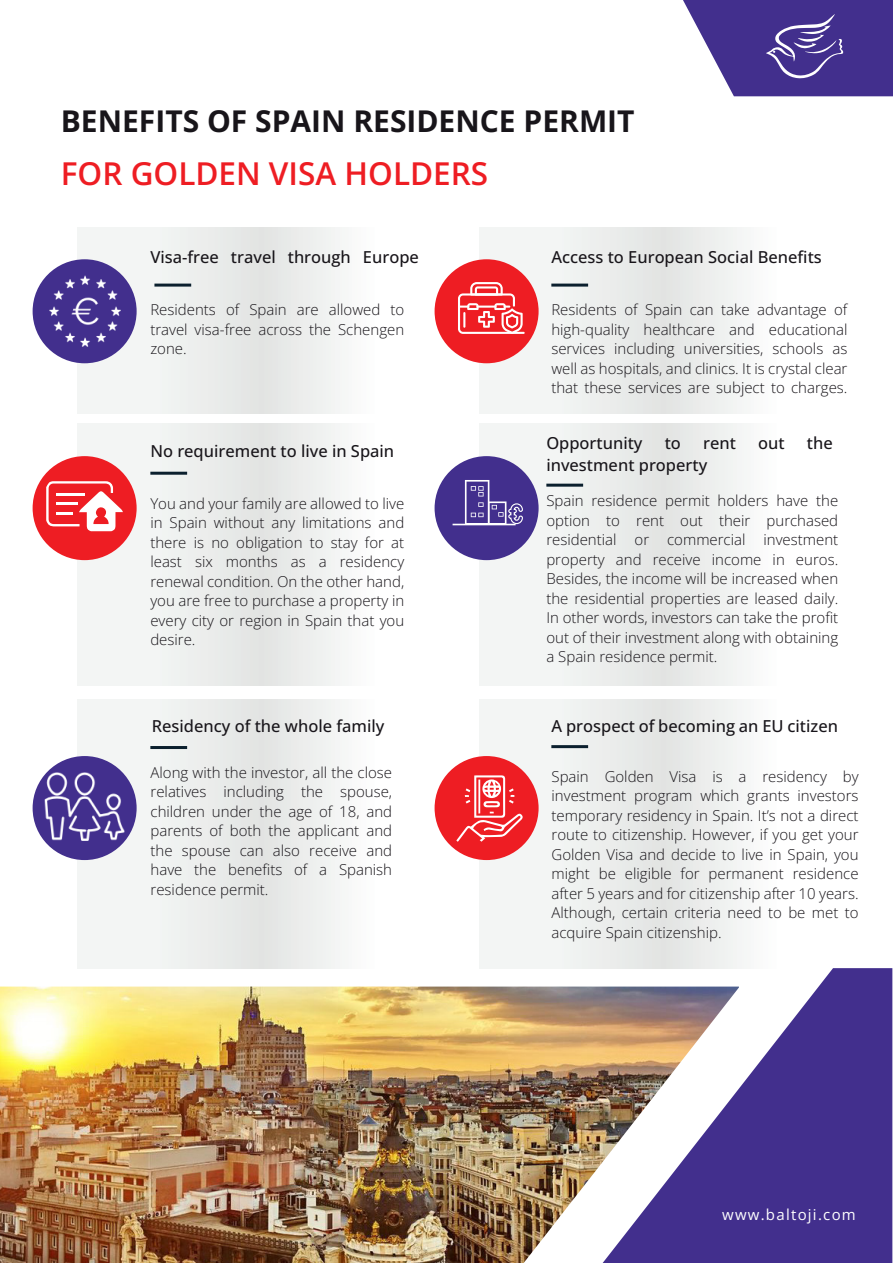
<style>
.page{position:relative;width:893px;height:1263px;background:#fff}
.page>*{position:absolute;margin:0;border:0;box-sizing:border-box;transform-origin:0 0}
.t1{font:600 31.5px "Open Sans";color:#ee1d23}
.t2{font:700 30px "Open Sans";color:#18151a}
.t3{font:500 16.5px "Open Sans";color:#18151a}
.t4{font:300 15px/19.5px "Open Sans";color:#18151a;text-align:justify}
.t5{font:15px "Open Sans";letter-spacing:.085em;color:#fff}
</style>
<div class="page">
<svg style="left:683px;top:0;width:210px;height:96px"></svg>
<svg style="left:487px;top:968px;width:405px;height:295px;fill:#422f8d"></svg>
<img style="left:0;top:986px;width:739px;height:277px">
<div style="left:78px;top:227px;width:302px;height:186px;background:linear-gradient(to right,#eef0ef,#eff0f0)"></div>
<div style="left:33px;top:259px;width:104px;height:104px;background:#422f8d;border-radius:50%"></div>
<div style="left:78px;top:424px;width:302px;height:262px;background:linear-gradient(to right,#eef1f0,#eff0ef)"></div>
<div style="left:33px;top:456px;width:104px;height:104px;background:#ee1d23;border-radius:50%"></div>
<div style="left:78px;top:699px;width:302px;height:269px;background:linear-gradient(to right,#eef1f0,#eff0ef)"></div>
<div style="left:33px;top:756px;width:104px;height:104px;background:#422f8d;border-radius:50%"></div>
<div style="left:480px;top:227px;width:302px;height:186px;background:linear-gradient(to right,#eef0ef,#eff0f0)"></div>
<div style="left:435px;top:259px;width:104px;height:104px;background:#ee1d23;border-radius:50%"></div>
<div style="left:480px;top:424px;width:302px;height:262px;background:linear-gradient(to right,#eef1f0,#eff0ef)"></div>
<div style="left:435px;top:456px;width:104px;height:104px;background:#422f8d;border-radius:50%"></div>
<div style="left:480px;top:699px;width:302px;height:269px;background:linear-gradient(to right,#eef1f0,#eff0ef)"></div>
<div style="left:435px;top:756px;width:104px;height:104px;background:#ee1d23;border-radius:50%"></div>
<hr style="left:154px;top:284px;width:37px;height:3px;background:#0b202e">
<hr style="left:150px;top:472px;width:37px;height:3px;background:#0b202e">
<hr style="left:150px;top:746px;width:37px;height:3px;background:#0b202e">
<img style="left:49px;top:276px;width:71px;height:71px">
<img style="left:45px;top:773px;width:80px;height:67px">
<hr style="left:551px;top:284px;width:37px;height:3px;background:#0b202e">
<hr style="left:546px;top:484px;width:37px;height:3px;background:#0b202e">
<hr style="left:551px;top:745px;width:37px;height:3px;background:#0b202e">
<svg style="left:458px;top:282px;width:67px;height:52px"></svg>
<svg style="left:453px;top:480px;width:70px;height:45px"></svg>
<svg style="left:46px;top:481px;width:77px;height:50px"></svg>
<svg style="left:456px;top:775px;width:67px;height:67px"></svg>
<h2 class="t2" style="left:61px;top:101px;width:575px">BENEFITS OF SPAIN RESIDENCE PERMIT</h2>
<h1 class="t1" style="left:61px;top:152px;width:429px">FOR GOLDEN VISA HOLDERS</h1>
<p class="t3" style="left:150px;top:246px;width:270px">Visa-free travel through Europe</p>
<p class="t3" style="left:551px;top:246px;width:272px">Access to European Social Benefits</p>
<p class="t4" style="left:150px;top:300px;width:255px">Residents of Spain are allowed to travel visa-free across the Schengen zone.</p>
<p class="t4" style="left:551px;top:300px;width:298px">Residents of Spain can take advantage of high-quality healthcare and educational services including universities, schools as well as hospitals, and clinics. It is crystal clear that these services are subject to charges.</p>
<p class="t3" style="left:150px;top:439px;width:245px">No requirement to live in Spain</p>
<p class="t3" style="left:546px;top:431px;width:98px">Opportunity</p>
<p class="t3" style="left:665px;top:431px;width:18px">to</p>
<p class="t3" style="left:703px;top:431px;width:34px">rent</p>
<p class="t3" style="left:758px;top:431px;width:28px">out</p>
<p class="t3" style="left:807px;top:431px;width:27px">the</p>
<p class="t3" style="left:546px;top:454px;width:162px">investment property</p>
<p class="t4" style="left:150px;top:493px;width:255px">You and your family are allowed to live in Spain without any limitations and there is no obligation to stay for at least six months as a residency renewal condition. On the other hand, you are free to purchase a property in every city or region in Spain that you desire.</p>
<p class="t4" style="left:546px;top:491px;width:293px">Spain residence permit holders have the option to rent out their purchased residential or commercial investment property and receive income in euros.<br>Besides, the income will be increased when the residential properties are leased daily.<br>In other words, investors can take the profit out of their investment along with obtaining a Spain residence permit.</p>
<p class="t3" style="left:152px;top:714px;width:234px">Residency of the whole family</p>
<p class="t3" style="left:552px;top:715px;width:288px">A prospect of becoming an EU citizen</p>
<p class="t4" style="left:151px;top:762px;width:243px">Along with the investor, all the close relatives including the spouse, children under the age of 18, and parents of both the applicant and the spouse can also receive and have the benefits of a Spanish residence permit.</p>
<p class="t4" style="left:551px;top:766px;width:309px">Spain Golden Visa is a residency by investment program which grants investors temporary residency in Spain. It’s not a direct route to citizenship. However, if you get your Golden Visa and decide to live in Spain, you might be eligible for permanent residence after 5 years and for citizenship after 10 years.<br>Although, certain criteria need to be met to acquire Spain citizenship.</p>
<p class="t5" style="left:722px;top:1204px;width:135px">www.baltoji.com</p>
</div>
